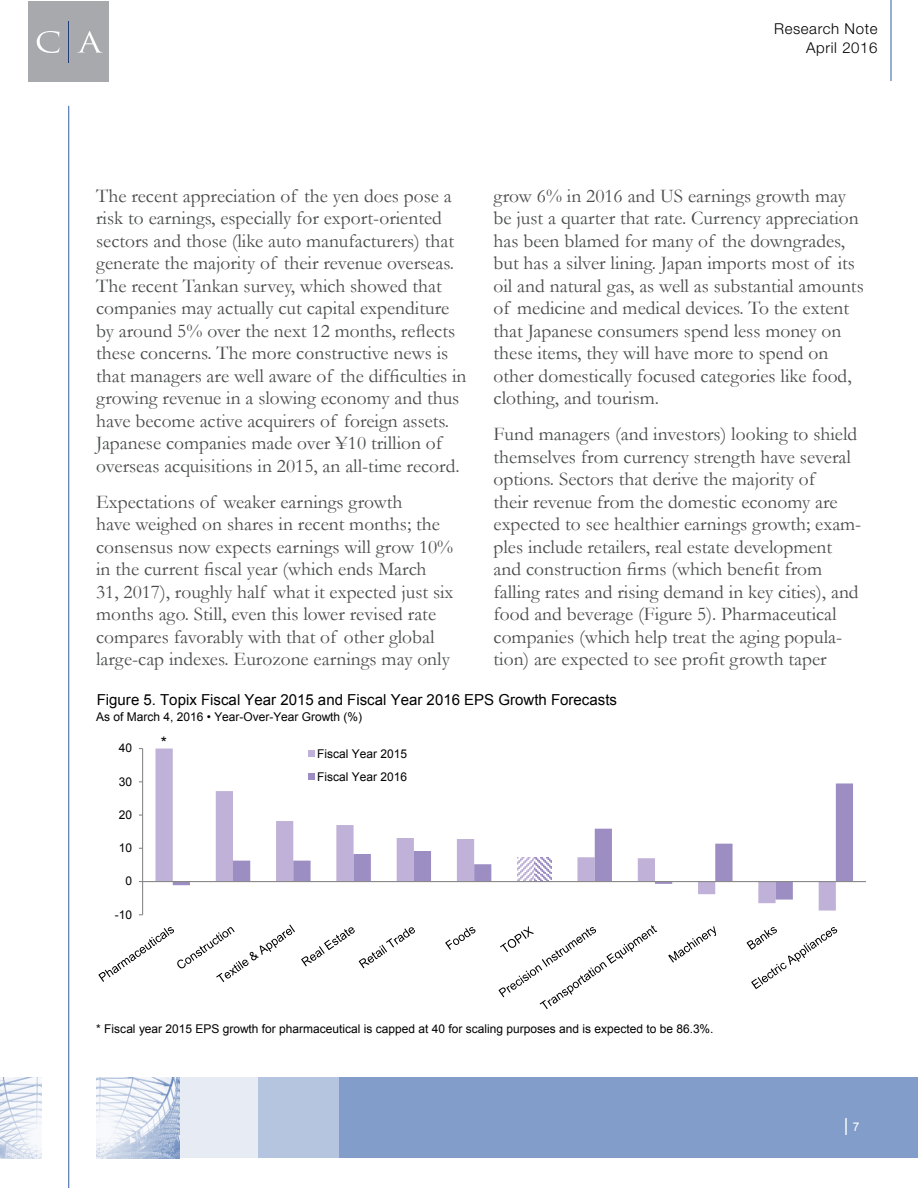
<style>
.page{position:relative;width:918px;height:1188px;background:#fff}
.page>*{position:absolute;margin:0;border:0;box-sizing:border-box;transform-origin:0 0}
.t1{font:19.5px/22.5px "Garamond";color:#4a4b4c}
.t2{font:18px "Arial";color:#fff}
.t3{font:15.9px "Arial";color:#000}
.t4{font:15.15px "Arial";color:#000}
.t5{font:300 15px/19.5px "Helvetica Neue LT Std";letter-spacing:.04em;color:#000;text-align:right}
.t6{font:12px/23.1px "Arial";color:#000}
.s1{font-size:12px}
</style>
<div class="page">
<div style="left:177px;top:1077px;width:81px;height:81px;background:#e6ebf4"></div>
<img style="left:0;top:1077px;width:41px;height:81px">
<div style="left:28px;top:1px;width:81px;height:81px;background:#a8a9ac"></div>
<hr style="left:69px;top:21px;width:1px;height:42px;background:#233b76">
<svg style="left:37px;top:31px;width:66px;height:22px"></svg>
<div style="left:339px;top:1077px;width:579px;height:81px;background:#839dca"></div>
<div style="left:258px;top:1077px;width:81px;height:81px;background:#b5c5df"></div>
<hr style="left:890px;top:0;width:2px;height:81px;background:#4a70ae">
<hr style="left:68px;top:106px;width:1px;height:1082px;background:#4a70ae">
<img style="left:96px;top:1077px;width:84px;height:81px">
<svg style="left:155px;top:749px;width:681px;height:162px"></svg>
<svg style="left:173px;top:783px;width:680px;height:117px"></svg>
<hr style="left:142px;top:749px;width:1px;height:166px;background:#868686">
<hr style="left:143px;top:881px;width:723px;height:1px;background:#868686">
<svg style="left:98px;top:924px;width:317px;height:58px"></svg>
<svg style="left:445px;top:927px;width:31px;height:23px"></svg>
<svg style="left:498px;top:925px;width:160px;height:84px"></svg>
<svg style="left:668px;top:926px;width:49px;height:37px"></svg>
<svg style="left:746px;top:927px;width:92px;height:62px"></svg>
<svg style="left:309px;top:751px;width:6px;height:6px"></svg>
<svg style="left:309px;top:774px;width:6px;height:6px"></svg>
<p class="t5" style="left:774px;top:18px;width:105px">Research Note<br>April 2016</p>
<p class="t1" style="left:96px;top:184px;width:372px">The recent appreciation of the yen does pose a risk to earnings, especially for export-oriented sectors and those (like auto manufacturers) that generate the majority of their revenue overseas.<br>The recent Tankan survey, which showed that companies may actually cut capital expenditure by around 5% over the next 12 months, reflects these concerns. The more constructive news is that managers are well aware of the difficulties in growing revenue in a slowing economy and thus have become active acquirers of foreign assets.<br>Japanese companies made over ¥10 trillion of overseas acquisitions in 2015, an all-time record.</p>
<p class="t1" style="left:96px;top:490px;width:359px">Expectations of weaker earnings growth<br>have weighed on shares in recent months; the consensus now expects earnings will grow 10% in the current fiscal year (which ends March 31, 2017), roughly half what it expected just six months ago. Still, even this lower revised rate compares favorably with that of other global large-cap indexes. Eurozone earnings may only</p>
<p class="t1" style="left:494px;top:184px;width:372px">grow 6% in 2016 and US earnings growth may be just a quarter that rate. Currency appreciation has been blamed for many of the downgrades, but has a silver lining. Japan imports most of its oil and natural gas, as well as substantial amounts of medicine and medical devices. To the extent that Japanese consumers spend less money on these items, they will have more to spend on other domestically focused categories like food, clothing, and tourism.</p>
<p class="t1" style="left:494px;top:422px;width:369px">Fund managers (and investors) looking to shield themselves from currency strength have several options. Sectors that derive the majority of<br>their revenue from the domestic economy are expected to see healthier earnings growth; exam&shy;ples include retailers, real estate development and construction firms (which benefit from falling rates and rising demand in key cities), and food and beverage (Figure 5). Pharmaceutical companies (which help treat the aging popula&shy;tion) are expected to see profit growth taper</p>
<p class="t4" style="left:97px;top:690px;width:522px">Figure 5. Topix Fiscal Year 2015 and Fiscal Year 2016 EPS Growth Forecasts</p>
<p class="t6" style="left:96px;top:706px;width:267px">As of March 4, 2016 • Year-Over-Year Growth (%)</p>
<p class="t6" style="left:119px;top:737px;width:15px">40</p>
<p class="t6" style="left:119px;top:770px;width:15px">30</p>
<p class="t6" style="left:119px;top:803px;width:15px">20</p>
<p class="t6" style="left:119px;top:837px;width:15px">10</p>
<p class="t6" style="left:126px;top:870px;width:8px">0</p>
<p class="t6" style="left:115px;top:903px;width:19px">-10</p>
<p class="t3" style="left:161px;top:732px;width:8px">*</p>
<p class="t6" style="left:317px;top:742px;width:91px">Fiscal Year 2015<br>Fiscal Year 2016</p>
<p class="t6" style="left:96px;top:1018px;width:619px">* Fiscal year 2015 EPS growth for pharmaceutical is capped at 40 for scaling purposes and is expected to be 86.3%.</p>
<p class="t2" style="left:844px;top:1113px;width:17px">| <span class="s1">7</span></p>
</div>
